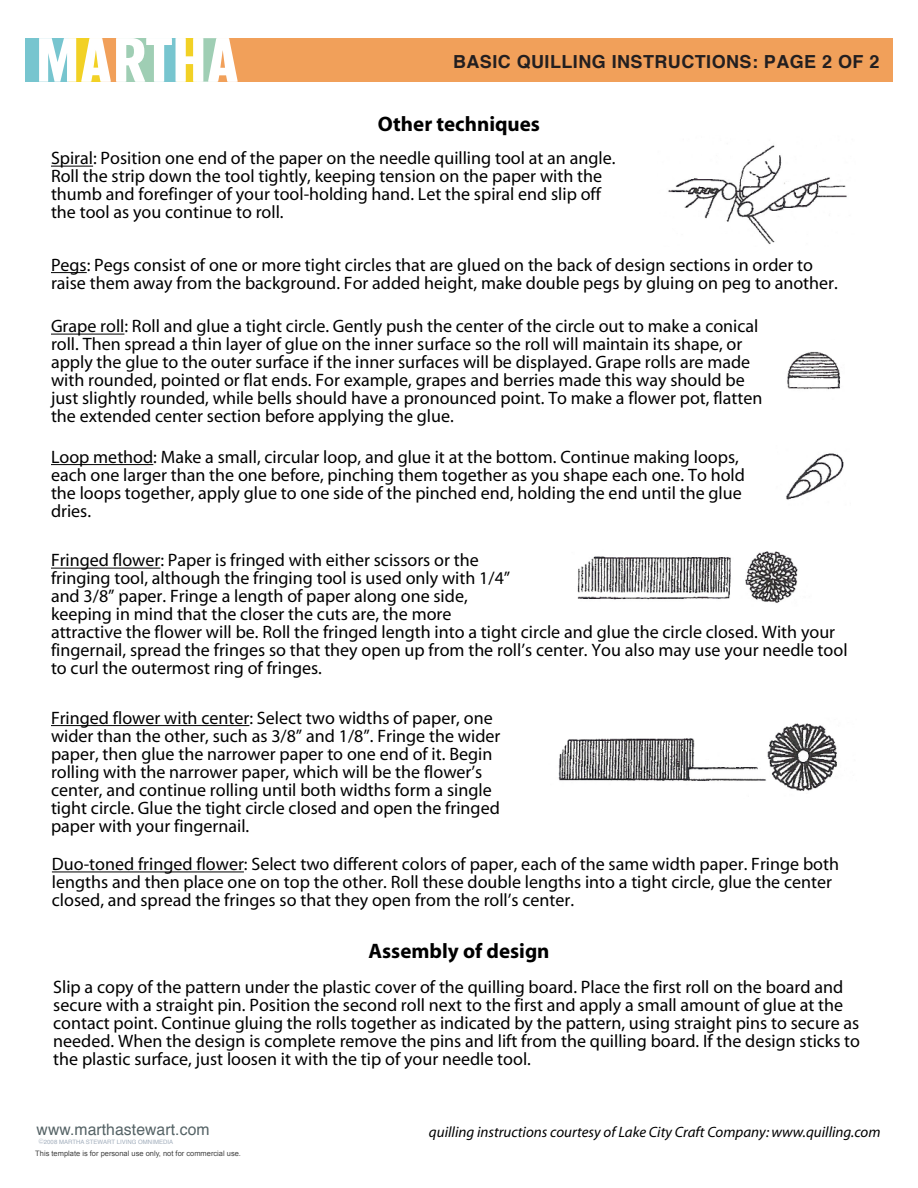
<style>
.page{position:relative;width:918px;height:1188px;background:#fff}
.page>*{position:absolute;margin:0;border:0;box-sizing:border-box;transform-origin:0 0}
.t1{font:700 21px "Myriad";color:#000}
.t2{font:18px/18px "Myriad";color:#000}
.t3{font:700 18px "Helvetica";letter-spacing:.025em;color:#231f20}
.t4{font:15.75px "Helvetica";letter-spacing:.005em;color:#556366}
.t5{font:italic 15px "Myriad";color:#000}
.t6{font:7.5px "Arial";color:rgb(0 0 0/.75)}
.t7{font:6px "Helvetica";letter-spacing:.005em;color:#a2aebc}
.s1{font-size:4.5px}
</style>
<div class="page">
<div style="left:25px;top:38px;width:46px;height:44px;background:#77c5cf"></div>
<div style="left:217px;top:38px;width:676px;height:44px;background:#f1a05a"></div>
<svg style="left:39px;top:38px;width:199px;height:44px"></svg>
<svg style="left:39px;top:1138px;width:5px;height:6px"></svg>
<hr style="left:51px;top:166px;width:42px;height:1px;background:#000">
<img style="left:668px;top:145px;width:179px;height:100px">
<hr style="left:51px;top:272px;width:36px;height:1px;background:#000">
<hr style="left:51px;top:334px;width:73px;height:1px;background:#000">
<img style="left:787px;top:351px;width:54px;height:39px">
<hr style="left:51px;top:464px;width:102px;height:1px;background:#000">
<img style="left:786px;top:453px;width:58px;height:47px">
<hr style="left:51px;top:568px;width:109px;height:1px;background:#000">
<img style="left:577px;top:551px;width:221px;height:52px">
<hr style="left:51px;top:725px;width:198px;height:1px;background:#000">
<img style="left:558px;top:723px;width:279px;height:68px">
<hr style="left:52px;top:872px;width:192px;height:1px;background:#000">
<p class="t3" style="left:453px;top:45px;width:428px">BASIC QUILLING INSTRUCTIONS: PAGE 2 OF 2</p>
<p class="t1" style="left:378px;top:114px;width:164px">Other techniques</p>
<p class="t2" style="left:51px;top:150px;width:566px">Spiral: Position one end of the paper on the needle quilling tool at an angle.<br>Roll the strip down the tool tightly, keeping tension on the paper with the thumb and forefinger of your tool-holding hand. Let the spiral end slip off the tool as you continue to roll.</p>
<p class="t2" style="left:51px;top:257px;width:788px">Pegs: Pegs consist of one or more tight circles that are glued on the back of design sections in order to raise them away from the background. For added height, make double pegs by gluing on peg to another.</p>
<p class="t2" style="left:51px;top:318px;width:713px">Grape roll: Roll and glue a tight circle. Gently push the center of the circle out to make a conical roll. Then spread a thin layer of glue on the inner surface so the roll will maintain its shape, or apply the glue to the outer surface if the inner surfaces will be displayed. Grape rolls are made with rounded, pointed or flat ends. For example, grapes and berries made this way should be just slightly rounded, while bells should have a pronounced point. To make a flower pot, flatten the extended center section before applying the glue.</p>
<p class="t2" style="left:51px;top:449px;width:696px">Loop method: Make a small, circular loop, and glue it at the bottom. Continue making loops, each one larger than the one before, pinching them together as you shape each one. To hold the loops together, apply glue to one side of the pinched end, holding the end until the glue dries.</p>
<p class="t2" style="left:51px;top:552px;width:798px">Fringed flower: Paper is fringed with either scissors or the<br>fringing tool, although the fringing tool is used only with 1/4”<br>and 3/8” paper. Fringe a length of paper along one side,<br>keeping in mind that the closer the cuts are, the more<br>attractive the flower will be. Roll the fringed length into a tight circle and glue the circle closed. With your fingernail, spread the fringes so that they open up from the roll’s center. You also may use your needle tool to curl the outermost ring of fringes.</p>
<p class="t2" style="left:51px;top:710px;width:451px">Fringed flower with center: Select two widths of paper, one wider than the other, such as 3/8” and 1/8”. Fringe the wider paper, then glue the narrower paper to one end of it. Begin rolling with the narrower paper, which will be the flower’s center, and continue rolling until both widths form a single tight circle. Glue the tight circle closed and open the fringed paper with your fingernail.</p>
<p class="t2" style="left:52px;top:856px;width:789px">Duo-toned fringed flower: Select two different colors of paper, each of the same width paper. Fringe both lengths and then place one on top the other. Roll these double lengths into a tight circle, glue the center closed, and spread the fringes so that they open from the roll’s center.</p>
<p class="t1" style="left:368px;top:940px;width:183px">Assembly of design</p>
<p class="t2" style="left:53px;top:979px;width:808px">Slip a copy of the pattern under the plastic cover of the quilling board. Place the first roll on the board and secure with a straight pin. Position the second roll next to the first and apply a small amount of glue at the contact point. Continue gluing the rolls together as indicated by the pattern, using straight pins to secure as needed. When the design is complete remove the pins and lift from the quilling board. If the design sticks to the plastic surface, just loosen it with the tip of your needle tool.</p>
<p class="t4" style="left:37px;top:1116px;width:175px">www.marthastewart.com</p>
<p class="t7" style="left:40px;top:1136px;width:135px"><span class="s1">C</span> 2008 MARTHA STEWART LIVING OMNIMEDIA</p>
<p class="t6" style="left:35px;top:1149px;width:207px">This template is for personal use only, not for commercial use.</p>
<p class="t5" style="left:429px;top:1125px;width:453px">quilling instructions courtesy of Lake City Craft Company: www.quilling.com</p>
</div>
